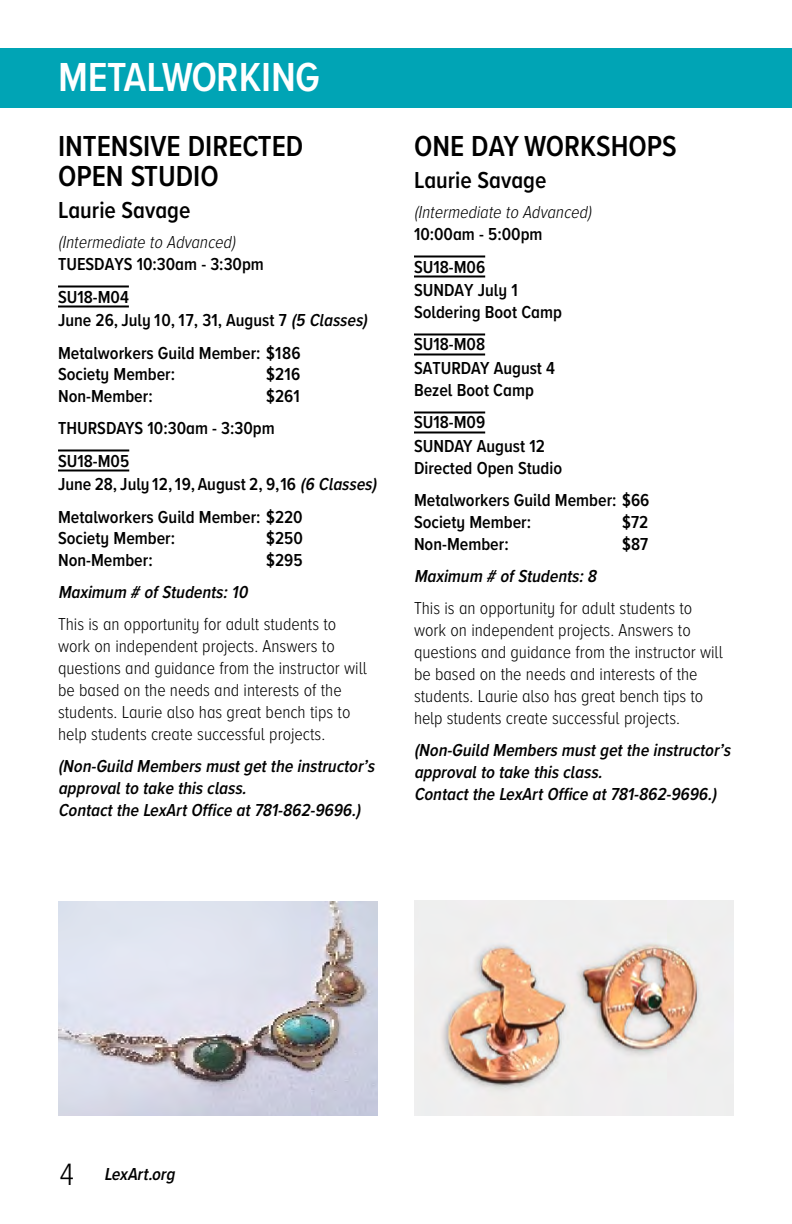
<style>
.page{position:relative;width:792px;height:1224px;background:#fff}
.page>*{position:absolute;margin:0;border:0;box-sizing:border-box;transform-origin:0 0}
.t1{font:600 42px "Proxima Nova A Cond";letter-spacing:-.02em;color:#fff}
.t2{font:600 30px/30px "Proxima Nova A Cond";color:#000}
.t3{font:600 24px "Proxima Nova A Cond";color:#000}
.t4{font:300 18px/22px "Proxima Nova A Cond";color:#000}
.t5{font:600 18px/32px "Proxima Nova A Cond";color:#000}
.t6{font:italic 600 18px/22px "Proxima Nova A Cond";color:#000}
.t7{font:italic 300 18px "Proxima Nova A Cond";color:#000}
.s1{font-style:italic}
.s2{font-weight:300;font-style:normal;font-size:32px}
</style>
<div class="page">
<hr style="left:58px;top:285px;width:71px;height:2px;background:#000">
<hr style="left:58px;top:305px;width:71px;height:2px;background:#000">
<hr style="left:58px;top:449px;width:71px;height:2px;background:#000">
<hr style="left:58px;top:469px;width:71px;height:2px;background:#000">
<hr style="left:414px;top:255px;width:71px;height:2px;background:#000">
<hr style="left:414px;top:275px;width:71px;height:2px;background:#000">
<hr style="left:414px;top:333px;width:71px;height:2px;background:#000">
<hr style="left:414px;top:353px;width:71px;height:2px;background:#000">
<hr style="left:414px;top:411px;width:71px;height:2px;background:#000">
<hr style="left:414px;top:431px;width:71px;height:2px;background:#000">
<img style="left:58px;top:901px;width:320px;height:215px">
<img style="left:414px;top:900px;width:320px;height:216px">
<div style="left:0;top:48px;width:792px;height:60px;background:#00a4b5"></div>
<h1 class="t1" style="left:58px;top:46px;width:263px">METALWORKING</h1>
<h2 class="t2" style="left:58px;top:130px;width:247px">INTENSIVE DIRECTED<br>OPEN STUDIO</h2>
<h3 class="t3" style="left:58px;top:193px;width:134px">Laurie Savage</h3>
<p class="t7" style="left:58px;top:229px;width:183px">(Intermediate to Advanced)</p>
<p class="t5" style="left:58px;top:248px;width:207px">TUESDAYS 10:30am - 3:30pm<br>SU18-M04</p>
<p class="t5" style="left:58px;top:304px;width:315px">June 26, July 10, 17, 31, August 7 <span class="s1">(5 Classes)<br></span>Metalworkers Guild Member: $186</p>
<p class="t5" style="left:58px;top:358px;width:119px">Society Member:</p>
<p class="t5" style="left:266px;top:358px;width:35px">$216</p>
<p class="t5" style="left:58px;top:380px;width:96px">Non-Member:</p>
<p class="t5" style="left:58px;top:380px;width:243px;text-indent:208px">$261<br>THURSDAYS 10:30am - 3:30pm<br>SU18-M05</p>
<p class="t5" style="left:58px;top:468px;width:324px">June 28, July 12, 19, August 2, 9,16 <span class="s1">(6 Classes)<br></span>Metalworkers Guild Member: $220</p>
<p class="t5" style="left:58px;top:522px;width:119px">Society Member:</p>
<p class="t5" style="left:266px;top:522px;width:38px">$250</p>
<p class="t5" style="left:58px;top:544px;width:96px">Non-Member:</p>
<p class="t5" style="left:266px;top:544px;width:38px">$295</p>
<p class="t6" style="left:58px;top:581px;width:195px">Maximum # ofStudents:10</p>
<p class="t4" style="left:58px;top:613px;width:310px">This is an opportunity for adult students to work on independent projects. Answers to questions and guidance from the instructor will be based on the needs and interests of the students. Laurie also has great bench tips to help students create successful projects.</p>
<p class="t6" style="left:58px;top:755px;width:323px">(Non-Guild Membersmustgetthe instructor’s approvalto take thisclass.<br>Contactthe LexArtOffice at781-862-9696.)</p>
<h2 class="t2" style="left:414px;top:130px;width:264px">ONE DAY WORKSHOPS</h2>
<h3 class="t3" style="left:414px;top:163px;width:134px">Laurie Savage</h3>
<p class="t7" style="left:414px;top:199px;width:183px">(Intermediate to Advanced)</p>
<p class="t5" style="left:414px;top:218px;width:130px">10:00am - 5:00pm<br>SU18-M06</p>
<p class="t5" style="left:414px;top:279px;width:149px;line-height:22px">SUNDAY July 1<br>Soldering Boot Camp</p>
<p class="t5" style="left:414px;top:332px;width:143px;line-height:24px">SU18-M08<br>SATUR DAY August 4</p>
<p class="t5" style="left:414px;top:374px;width:121px">Bezel Boot Camp<br>SU18-M09</p>
<p class="t5" style="left:414px;top:435px;width:150px;line-height:22px">SUNDAY August 12<br>Directed Open Studio</p>
<p class="t5" style="left:414px;top:489px;width:237px;line-height:22px">Metalworkers Guild Member: $66<br>Society Member:</p>
<p class="t5" style="left:622px;top:506px;width:27px">$72</p>
<p class="t5" style="left:414px;top:528px;width:96px">Non-Member:</p>
<p class="t5" style="left:622px;top:528px;width:27px">$87</p>
<p class="t6" style="left:414px;top:565px;width:188px">Maximum # ofStudents:8</p>
<p class="t4" style="left:414px;top:597px;width:310px">This is an opportunity for adult students to work on independent projects. Answers to questions and guidance from the instructor will be based on the needs and interests of the students. Laurie also has great bench tips to help students create successful projects.</p>
<p class="t6" style="left:414px;top:739px;width:323px">(Non-Guild Membersmustgetthe instructor’s approvalto take thisclass.<br>Contactthe LexArtOffice at781-862-9696.)</p>
<p class="t6" style="left:60px;top:1163px;width:121px"><span class="s2">4</span> LexArt.org</p>
</div>
